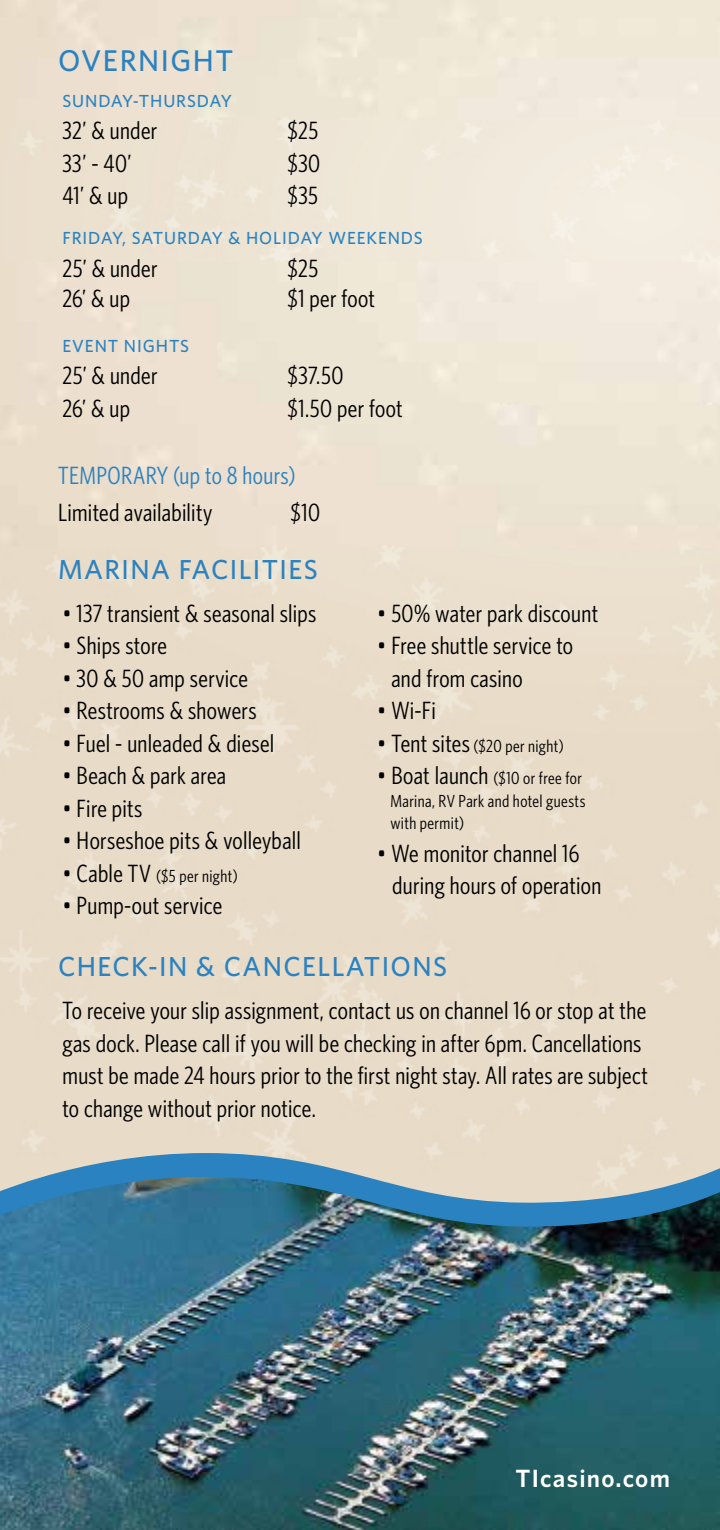
<style>
.page{position:relative;width:720px;height:1530px;background:#fff}
.page>*{position:absolute;margin:0;border:0;box-sizing:border-box;transform-origin:0 0}
.t1{font:500 30px "Whitney";letter-spacing:.05em;color:#2a82c0}
.t2{font:500 27.5px "Whitney";letter-spacing:.05em;color:#2a82c0}
.t3{font:25px/32.5px "Whitney Condensed";letter-spacing:.015em;color:#000}
.t4{font:25px "Whitney Condensed";letter-spacing:.015em;color:#2a82c0}
.t5{font:600 25px "Whitney";letter-spacing:.05em;color:#fff}
.t6{font:17.5px/22.5px "Whitney Condensed";letter-spacing:.025em;color:#000}
.t7{font:500 17.5px "Whitney";letter-spacing:.05em;color:#2a82c0}
.s1{font-size:25px}
</style>
<div class="page">
<img style="left:0;top:1228px;width:720px;height:302px">
<svg style="left:0;top:1153px;width:720px;height:75px;background:#6c96ab"></svg>
<p class="t1" style="left:58px;top:41px;width:177px">OVERNIGHT</p>
<p class="t7" style="left:62px;top:89px;width:171px">SUNDAY-THURSDAY</p>
<p class="t3" style="left:62px;top:114px;width:96px">32’ &amp; under</p>
<p class="t3" style="left:287px;top:114px;width:32px">$25</p>
<p class="t3" style="left:62px;top:146px;width:70px">33’ - 40’</p>
<p class="t3" style="left:287px;top:146px;width:34px">$30</p>
<p class="t3" style="left:62px;top:179px;width:67px">41’ &amp; up</p>
<p class="t3" style="left:287px;top:179px;width:32px">$35</p>
<p class="t7" style="left:62px;top:227px;width:362px">FRIDAY, SATURDAY &amp; HOLIDAY WEEKENDS</p>
<p class="t3" style="left:62px;top:251px;width:97px">25’ &amp; under</p>
<p class="t3" style="left:287px;top:251px;width:32px">$25</p>
<p class="t3" style="left:62px;top:281px;width:69px">26’ &amp; up</p>
<p class="t3" style="left:287px;top:281px;width:89px">$1 per foot</p>
<p class="t7" style="left:62px;top:334px;width:128px">EVENT NIGHTS</p>
<p class="t3" style="left:62px;top:359px;width:97px">25’ &amp; under</p>
<p class="t3" style="left:287px;top:359px;width:57px">$37.50</p>
<p class="t3" style="left:62px;top:391px;width:69px">26’ &amp; up</p>
<p class="t3" style="left:287px;top:391px;width:117px">$1.50 per foot</p>
<p class="t4" style="left:58px;top:460px;width:239px">TEMPORARY (up to 8 hours)</p>
<p class="t3" style="left:58px;top:495px;width:156px">Limited availability</p>
<p class="t3" style="left:291px;top:495px;width:31px">$10</p>
<p class="t2" style="left:58px;top:551px;width:261px">MARINA FACILITIES</p>
<p class="t3" style="left:62px;top:596px;width:255px">• 137 transient &amp; seasonal slips</p>
<p class="t3" style="left:62px;top:629px;width:106px">• Ships store</p>
<p class="t3" style="left:62px;top:661px;width:187px">• 30 &amp; 50 amp service</p>
<p class="t3" style="left:62px;top:694px;width:196px">• Restrooms &amp; showers</p>
<p class="t3" style="left:62px;top:726px;width:213px">• Fuel - unleaded &amp; diesel</p>
<p class="t3" style="left:62px;top:759px;width:165px">• Beach &amp; park area</p>
<p class="t3" style="left:62px;top:791px;width:82px">• Fire pits</p>
<p class="t3" style="left:62px;top:824px;width:240px">• Horseshoe pits &amp; volleyball</p>
<p class="t6" style="left:62px;top:864px;width:177px"><span class="s1">• Cable TV</span> ($5 per night)</p>
<p class="t3" style="left:62px;top:889px;width:161px">• Pump-out service</p>
<p class="t3" style="left:377px;top:596px;width:223px">• 50% water park discount</p>
<p class="t3" style="left:391px;top:629px;width:183px;text-indent:-14px">• Free shuttle service to and from casino</p>
<p class="t3" style="left:377px;top:694px;width:60px">• Wi-Fi</p>
<p class="t6" style="left:377px;top:734px;width:188px"><span class="s1">• Tent sites</span> ($20 per night)</p>
<p class="t6" style="left:390px;top:766px;width:197px;text-indent:-13px"><span class="s1">• Boat launch</span> ($10 or free for<br>Marina, RV Park and hotel guests with permit)</p>
<p class="t3" style="left:392px;top:836px;width:211px;text-indent:-15px">• We monitor channel 16 during hours of operation</p>
<p class="t2" style="left:58px;top:948px;width:391px">CHECK-IN &amp; CANCELLATIONS</p>
<p class="t3" style="left:62px;top:994px;width:587px">To receive your slip assignment, contact us on channel 16 or stop at the gas dock. Please call if you will be checking in after 6pm. Cancellations must be made 24 hours prior to the first night stay. All rates are subject to change without prior notice.</p>
<p class="t5" style="left:515px;top:1462px;width:156px">TIcasino.com</p>
</div>
